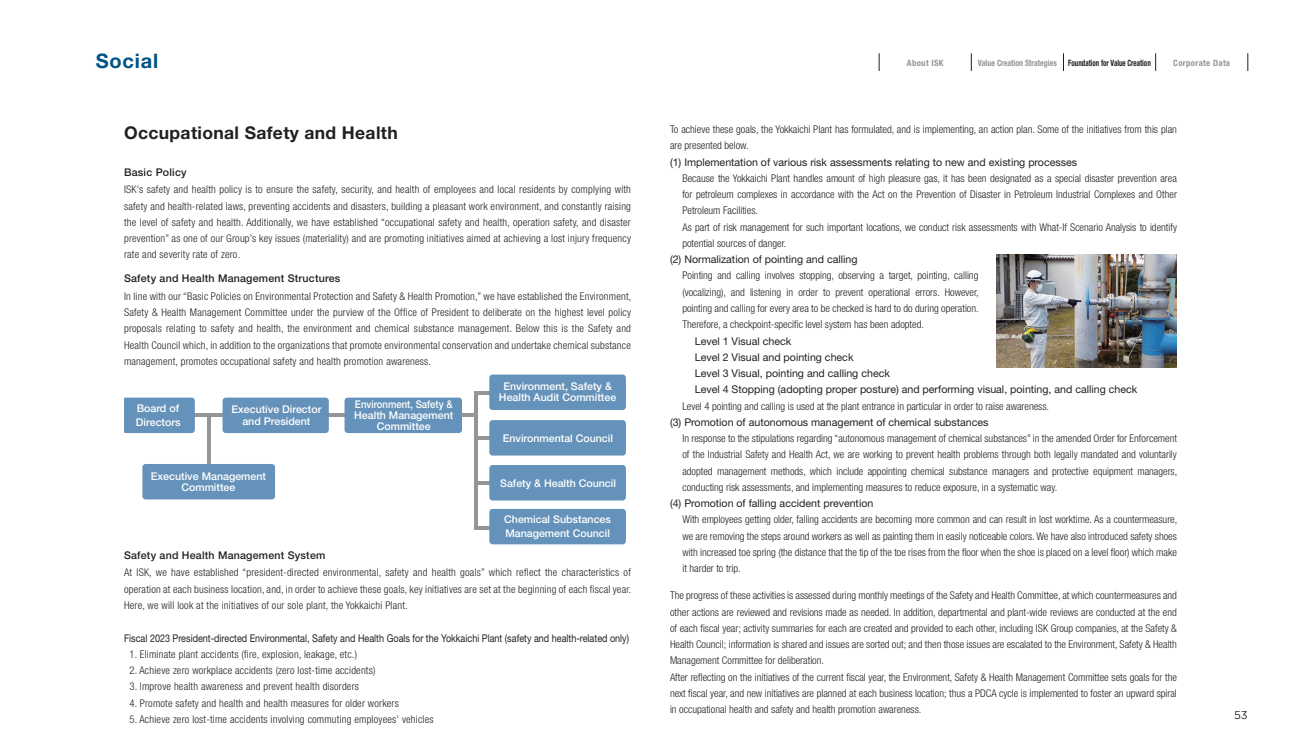
<style>
.page{position:relative;width:1301px;height:745px;background:#fff}
.page>*{position:absolute;margin:0;border:0;box-sizing:border-box;transform-origin:0 0}
.t1{font:700 20px "Helvetica Neue LT Std";letter-spacing:.04em;color:#005285}
.t2{font:700 17.5px "Helvetica Neue LT Std";letter-spacing:.02em;color:#231f20}
.t3{font:11.25px "Gotham";color:#231f20}
.t4{font:300 condensed 10.62px/16.2px "Helvetica Neue LT Std";color:#231f20;text-align:justify}
.t5{font:10.62px/16.2px "Helvetica Neue LT Std";color:#231f20}
.t6{font:300 condensed 10.62px "Helvetica Neue LT Std";letter-spacing:.02em;color:#231f20}
.t7{font:500 10.62px/11.2px "Helvetica Neue LT Std";color:#fff;text-align:center}
.t8{font:10.62px "Helvetica Neue LT Std";color:#231f20;scale:.85 1}
.t9{font:500 10.62px "Helvetica Neue LT Std";letter-spacing:.02em;color:#231f20}
.t10{font:500 10.62px/11.2px "Helvetica Neue LT Std";color:#fff;text-align:center;scale:.9 1}
.t11{font:700 condensed 8.75px "Helvetica Neue LT Std";color:#231f20;scale:.8 1}
.t12{font:700 condensed 8.75px "Helvetica Neue LT Std";color:#939598;scale:.9 1}
.t13{font:700 condensed 8.75px "Helvetica Neue LT Std";letter-spacing:.04em;color:#939598}
</style>
<div class="page">
<img style="left:996px;top:254px;width:180px;height:113px">
<hr style="left:474px;top:391px;width:3px;height:138px;background:#939598">
<hr style="left:207px;top:414px;width:4px;height:76px;background:#939598">
<hr style="left:174px;top:413px;width:301px;height:3px;background:#939598">
<svg style="left:477px;top:391px;width:12px;height:3px"></svg>
<svg style="left:477px;top:435px;width:12px;height:4px"></svg>
<hr style="left:474px;top:481px;width:79px;height:3px;background:#939598">
<svg style="left:477px;top:525px;width:12px;height:4px"></svg>
<div style="left:489px;top:374px;width:137px;height:36px;background:#6592ba;border-radius:3px"></div>
<div style="left:489px;top:464px;width:137px;height:36px;background:#6592ba;border-radius:3px"></div>
<div style="left:489px;top:508px;width:137px;height:36px;background:#6592ba;border-radius:3px"></div>
<div style="left:489px;top:420px;width:137px;height:35px;background:#6592ba;border-radius:3px"></div>
<div style="left:344px;top:397px;width:118px;height:36px;background:#6592ba;border-radius:3px"></div>
<div style="left:222px;top:397px;width:107px;height:36px;background:#6592ba;border-radius:3px"></div>
<div style="left:124px;top:397px;width:71px;height:36px;background:#6592ba"></div>
<div style="left:142px;top:463px;width:133px;height:36px;background:#6592ba;border-radius:3px"></div>
<svg style="left:879px;top:53px;width:1px;height:18px"></svg>
<svg style="left:971px;top:53px;width:1px;height:18px"></svg>
<svg style="left:1063px;top:53px;width:1px;height:18px"></svg>
<svg style="left:1155px;top:53px;width:1px;height:18px"></svg>
<svg style="left:1247px;top:53px;width:1px;height:18px"></svg>
<h1 class="t1" style="left:96px;top:48px;width:64px">Social</h1>
<h2 class="t2" style="left:124px;top:121px;width:275px">Occupational Safety and Health</h2>
<p class="t9" style="left:124px;top:165px;width:64px">Basic Policy</p>
<p class="t4" style="left:124px;top:181px;width:508px">ISK’s safety and health policy is to ensure the safety, security, and health of employees and local residents by complying with safety and health-related laws, preventing accidents and disasters, building a pleasant work environment, and constantly raising the level of safety and health. Additionally, we have established “occupational safety and health, operation safety, and disaster prevention” as one of our Group’s key issues (materiality) and are promoting initiatives aimed at achieving a lost injury frequency rate and severity rate of zero.</p>
<p class="t9" style="left:124px;top:272px;width:218px">Safety and Health Management Structures</p>
<p class="t4" style="left:124px;top:287px;width:509px">In line with our “Basic Policies on Environmental Protection and Safety &amp; Health Promotion,” we have established the Environment, Safety &amp; Health Management Committee under the purview of the Office of President to deliberate on the highest level policy proposals relating to safety and health, the environment and chemical substance management. Below this is the Safety and Health Council which, in addition to the organizations that promote environmental conservation and undertake chemical substance management, promotes occupational safety and health promotion awareness.</p>
<p class="t7" style="left:136px;top:401px;width:46px;line-height:13.8px;text-align:left">Board of<br>Directors</p>
<p class="t7" style="left:231px;top:403px;width:91px">Executive Director and President</p>
<p class="t7" style="left:151px;top:470px;width:117px;line-height:10.6px">Executive Management<br>Committee</p>
<p class="t9" style="left:124px;top:548px;width:203px">Safety and Health Management System</p>
<p class="t10" style="left:354px;top:398px;width:111px">Environment, Safety &amp;<br>Health Management<br>Committee</p>
<p class="t7" style="left:499px;top:380px;width:119px">Environment, Safety &amp;<br>Health Audit Committee</p>
<p class="t7" style="left:502px;top:432px;width:112px">Environmental Council</p>
<p class="t7" style="left:500px;top:477px;width:117px">Safety &amp; Health Council</p>
<p class="t7" style="left:504px;top:512px;width:108px;line-height:13.8px;text-align:left">Chemical Substances<br>Management Council</p>
<p class="t4" style="left:124px;top:564px;width:509px">At ISK, we have established “president-directed environmental, safety and health goals” which reflect the characteristics of operation at each business location, and, in order to achieve these goals, key initiatives are set at the beginning of each fiscal year.<br>Here, we will look at the initiatives of our sole plant, the Yokkaichi Plant.</p>
<p class="t8" style="left:124px;top:631px;width:595px">Fiscal 2023 President-directed Environmental, Safety and Health Goals for the Yokkaichi Plant (safety and health-related only)</p>
<p class="t6" style="left:129px;top:647px;width:229px">1. Eliminate plant accidents (fire, explosion, leakage, etc.)</p>
<p class="t6" style="left:129px;top:663px;width:247px">2. Achieve zero workplace accidents (zero lost-time accidents)</p>
<p class="t6" style="left:129px;top:680px;width:231px">3. Improve health awareness and prevent health disorders</p>
<p class="t6" style="left:129px;top:696px;width:271px">4. Promote safety and health and health measures for older workers</p>
<p class="t6" style="left:129px;top:712px;width:306px">5. Achieve zero lost-time accidents involving commuting employees’ vehicles</p>
<p class="t13" style="left:906px;top:57px;width:38px">About ISK</p>
<p class="t12" style="left:977px;top:57px;width:89px">Value Creation Strategies</p>
<p class="t11" style="left:1068px;top:57px;width:105px">Foundation for Value Creation</p>
<p class="t13" style="left:1173px;top:57px;width:58px">Corporate Data</p>
<p class="t4" style="left:670px;top:121px;width:508px">To achieve these goals, the Yokkaichi Plant has formulated, and is implementing, an action plan. Some of the initiatives from this plan are presented below.</p>
<p class="t5" style="left:670px;top:153px;width:408px">(1) Implementation of various risk assessments relating to new and existing processes</p>
<p class="t4" style="left:682px;top:170px;width:496px;text-align:left">Because the Yokkaichi Plant handles amount of high pleasure gas, it has been designated as a special disaster prevention area for petroleum complexes in accordance with the Act on the Prevention of Disaster in Petroleum Industrial Complexes and Other Petroleum Facilities.<br>As part of risk management for such important locations, we conduct risk assessments with What-If Scenario Analysis to identify potential sources of danger.</p>
<p class="t5" style="left:670px;top:251px;width:189px">(2) Normalization of pointing and calling</p>
<p class="t4" style="left:682px;top:267px;width:298px">Pointing and calling involves stopping, observing a target, pointing, calling (vocalizing), and listening in order to prevent operational errors. However, pointing and calling for every area to be checked is hard to do during operation.<br>Therefore, a checkpoint-specific level system has been adopted.</p>
<p class="t5" style="left:694px;top:332px;width:444px">Level 1 Visual check<br>Level 2 Visual and pointing check<br>Level 3 Visual, pointing and calling check<br>Level 4 Stopping (adopting proper posture) and performing visual, pointing, and calling check</p>
<p class="t4" style="left:682px;top:397px;width:368px">Level 4 pointing and calling is used at the plant entrance in particular in order to raise awareness.</p>
<p class="t5" style="left:670px;top:413px;width:320px">(3) Promotion of autonomous management of chemical substances</p>
<p class="t4" style="left:682px;top:430px;width:496px">In response to the stipulations regarding “autonomous management of chemical substances” in the amended Order for Enforcement of the Industrial Safety and Health Act, we are working to prevent health problems through both legally mandated and voluntarily adopted management methods, which include appointing chemical substance managers and protective equipment managers, conducting risk assessments, and implementing measures to reduce exposure, in a systematic way.</p>
<p class="t5" style="left:670px;top:495px;width:205px">(4) Promotion of falling accident prevention</p>
<p class="t4" style="left:682px;top:511px;width:496px">With employees getting older, falling accidents are becoming more common and can result in lost worktime. As a countermeasure, we are removing the steps around workers as well as painting them in easily noticeable colors. We have also introduced safety shoes with increased toe spring (the distance that the tip of the toe rises from the floor when the shoe is placed on a level floor) which make it harder to trip.</p>
<p class="t4" style="left:670px;top:587px;width:508px;text-align:left">The progress of these activities is assessed during monthly meetings of the Safety and Health Committee, at which countermeasures and other actions are reviewed and revisions made as needed. In addition, departmental and plant-wide reviews are conducted at the end of each fiscal year; activity summaries for each are created and provided to each other, including ISK Group companies, at the Safety &amp; Health Council; information is shared and issues are sorted out; and then those issues are escalated to the Environment, Safety &amp; Health Management Committee for deliberation.<br>After reflecting on the initiatives of the current fiscal year, the Environment, Safety &amp; Health Management Committee sets goals for the next fiscal year, and new initiatives are planned at each business location; thus a PDCA cycle is implemented to foster an upward spiral in occupational health and safety and health promotion awareness.</p>
<p class="t3" style="left:1234px;top:708px;width:15px">53</p>
</div>
